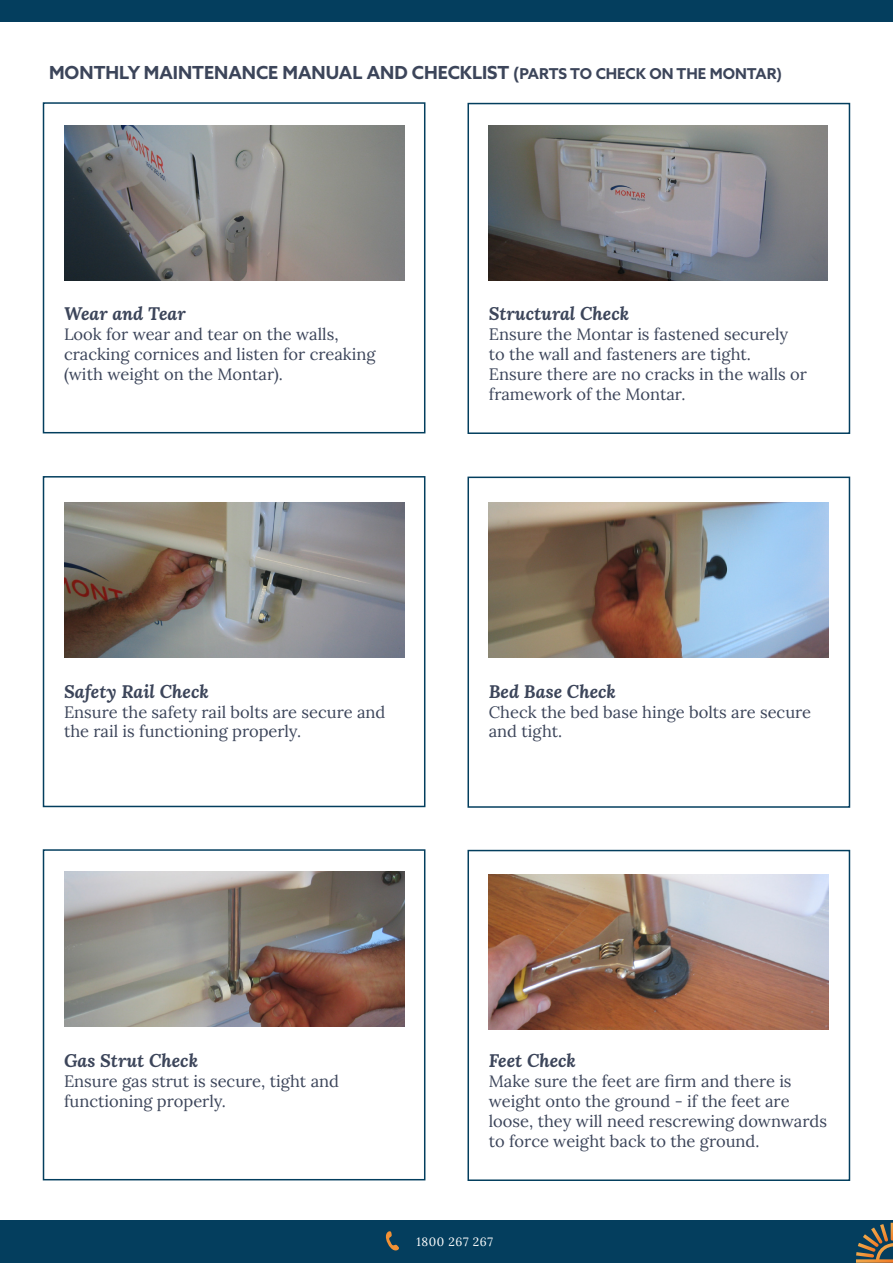
<style>
.page{position:relative;width:893px;height:1263px;background:#fff}
.page>*{position:absolute;margin:0;border:0;box-sizing:border-box;transform-origin:0 0}
.t1{font:italic 700 18px "Lora";color:#3c455a}
.t2{font:700 18px "Azo Sans";color:#3c455a}
.t3{font:16.5px/19.8px "Lora";color:#3c455a}
.White_text{font:12px "Lora";letter-spacing:.05em;color:#fff}
.s1{font-size:16.5px}
.s2{font-size:15px}
</style>
<div class="page">
<div style="left:467px;top:477px;width:383px;height:331px;border:2px solid #033e5e"></div>
<div style="left:467px;top:103px;width:383px;height:331px;border:2px solid #033e5e"></div>
<div style="left:43px;top:102px;width:382px;height:331px;border:2px solid #033e5e"></div>
<div style="left:43px;top:476px;width:382px;height:331px;border:2px solid #033e5e"></div>
<div style="left:467px;top:850px;width:383px;height:331px;border:2px solid #033e5e"></div>
<div style="left:43px;top:849px;width:382px;height:331px;border:2px solid #033e5e"></div>
<div style="left:0;top:1221px;width:893px;height:42px;background:#043e5e"></div>
<svg style="left:385px;top:1231px;width:14px;height:20px"></svg>
<svg style="left:856px;top:1223px;width:37px;height:40px"></svg>
<div style="left:0;top:0;width:893px;height:21px;background:#043e5e"></div>
<img style="left:64px;top:126px;width:340px;height:154px">
<img style="left:489px;top:126px;width:338px;height:154px">
<img style="left:64px;top:503px;width:340px;height:155px">
<img style="left:489px;top:503px;width:340px;height:155px">
<img style="left:64px;top:871px;width:340px;height:155px">
<img style="left:489px;top:874px;width:340px;height:155px">
<p class="t2" style="left:49px;top:61px;width:734px">MONTHLY MAINTENANCE MANUAL AND CHECKLIST <span class="s1">(</span><span class="s2">PARTS TO CHECK ON THE MONTAR)</span></p>
<p class="t1" style="left:64px;top:301px;width:123px">Wear and Tear</p>
<p class="t3" style="left:64px;top:323px;width:313px">Look for wear and tear on the walls, cracking cornices and listen for creaking (with weight on the Montar).</p>
<p class="t1" style="left:489px;top:301px;width:142px">Structural Check</p>
<p class="t3" style="left:489px;top:323px;width:320px">Ensure the Montar is fastened securely to the wall and fasteners are tight.<br>Ensure there are no cracks in the walls or framework of the Montar.</p>
<p class="t1" style="left:64px;top:678px;width:146px">Safety Rail Check</p>
<p class="t3" style="left:64px;top:701px;width:323px">Ensure the safety rail bolts are secure and the rail is functioning properly.</p>
<p class="t1" style="left:489px;top:678px;width:129px">Bed Base Check</p>
<p class="t3" style="left:489px;top:701px;width:324px">Check the bed base hinge bolts are secure and tight.</p>
<p class="t1" style="left:64px;top:1048px;width:135px">Gas Strut Check</p>
<p class="t3" style="left:64px;top:1070px;width:277px">Ensure gas strut is secure, tight and functioning properly.</p>
<p class="t1" style="left:489px;top:1048px;width:89px">Feet Check</p>
<p class="t3" style="left:489px;top:1070px;width:340px">Make sure the feet are firm and there is weight onto the ground - if the feet are loose, they will need rescrewing downwards to force weight back to the ground.</p>
<p class="White_text" style="left:416px;top:1233px;width:78px">1800 267 267</p>
</div>
